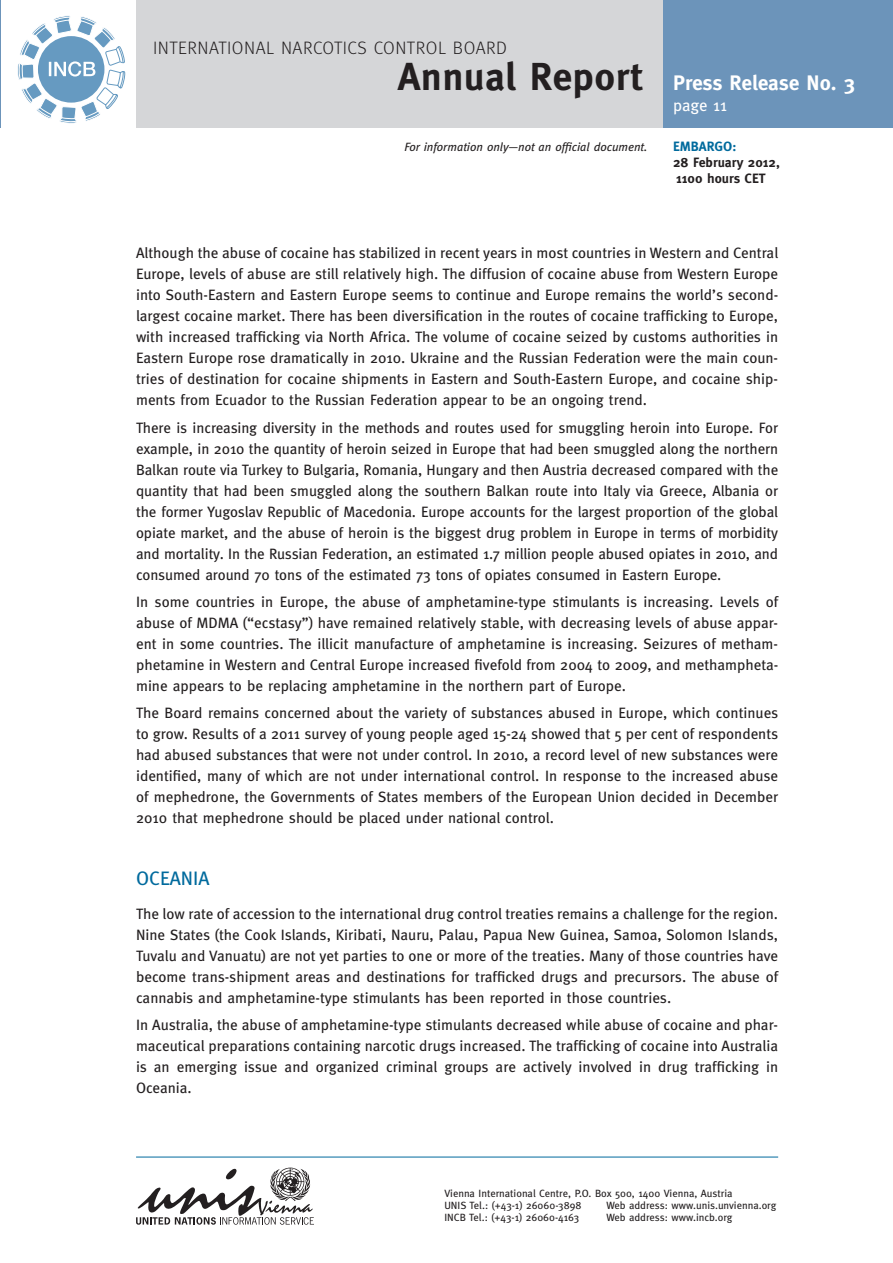
<style>
.page{position:relative;width:893px;height:1263px;background:#fff}
.page>*{position:absolute;margin:0;border:0;box-sizing:border-box;transform-origin:0 0}
.t1{font:700 39px "Meta";letter-spacing:.01em;color:#231f20}
.t2{font:700 21px "Meta";letter-spacing:-.005em;color:#fff}
.t3{font:19.5px "Meta";color:#006a9d}
.t4{font:300 18px "Meta OT";letter-spacing:.03em;color:#231f20}
.t5{font:16.5px "Meta";letter-spacing:-.005em;color:#fff}
.t6{font:15px/21px "Meta";color:#231f20;text-align:justify}
.t7{font:700 13.5px/16.2px "Meta";color:#231f20}
.t8{font:700 13.5px "Meta";color:#006a9d}
.t9{font:italic 12px "Meta";color:#231f20}
.t10{font:10.5px/12px "Meta";color:#231f20}
</style>
<div class="page">
<div style="left:136px;top:0;width:757px;height:128px;background:#d5d6d8"></div>
<div style="left:663px;top:0;width:230px;height:128px;background:#6c94ba"></div>
<svg style="left:18px;top:16px;width:107px;height:107px"></svg>
<hr style="left:136px;top:1157px;width:642px;height:1px;background:#006a9d">
<svg style="left:136px;top:1167px;width:178px;height:58px"></svg>
<p class="t4" style="left:153px;top:37px;width:355px">INTERNATIONAL NARCOTICS CONTROL BOARD</p>
<h1 class="t1" style="left:398px;top:54px;width:247px">Annual Report</h1>
<h2 class="t2" style="left:673px;top:71px;width:183px">Press Release No. 3</h2>
<p class="t5" style="left:673px;top:96px;width:55px">page 11</p>
<p class="t9" style="left:404px;top:139px;width:245px">For information only—not an official document.</p>
<p class="t8" style="left:673px;top:138px;width:65px">EMBARGO:</p>
<p class="t7" style="left:673px;top:154px;width:108px">28 February 2012,<br>1100 hours CET</p>
<p class="t6" style="left:136px;top:242px;width:644px">Although the abuse of cocaine has stabilized in recent years in most countries in Western and Central Europe, levels of abuse are still relatively high. The diffusion of cocaine abuse from Western Europe into South-Eastern and Eastern Europe seems to continue and Europe remains the world’s second&shy;largest cocaine market. There has been diversification in the routes of cocaine trafficking to Europe, with increased trafficking via North Africa. The volume of cocaine seized by customs authorities in Eastern Europe rose dramatically in 2010. Ukraine and the Russian Federation were the main coun&shy;tries of destination for cocaine shipments in Eastern and South-Eastern Europe, and cocaine ship&shy;ments from Ecuador to the Russian Federation appear to be an ongoing trend.</p>
<p class="t6" style="left:136px;top:417px;width:644px">There is increasing diversity in the methods and routes used for smuggling heroin into Europe. For example, in 2010 the quantity of heroin seized in Europe that had been smuggled along the northern Balkan route via Turkey to Bulgaria, Romania, Hungary and then Austria decreased compared with the quantity that had been smuggled along the southern Balkan route into Italy via Greece, Albania or the former Yugoslav Republic of Macedonia. Europe accounts for the largest proportion of the global opiate market, and the abuse of heroin is the biggest drug problem in Europe in terms of morbidity and mortality. In the Russian Federation, an estimated 1.7 million people abused opiates in 2010, and consumed around 70 tons of the estimated 73 tons of opiates consumed in Eastern Europe.</p>
<p class="t6" style="left:136px;top:591px;width:644px">In some countries in Europe, the abuse of amphetamine-type stimulants is increasing. Levels of abuse of MDMA (“ecstasy”) have remained relatively stable, with decreasing levels of abuse appar&shy;ent in some countries. The illicit manufacture of amphetamine is increasing. Seizures of metham&shy;phetamine in Western and Central Europe increased fivefold from 2004 to 2009, and methampheta&shy;mine appears to be replacing amphetamine in the northern part of Europe.</p>
<p class="t6" style="left:136px;top:702px;width:644px">The Board remains concerned about the variety of substances abused in Europe, which continues to grow. Results of a 2011 survey of young people aged 15-24 showed that 5 per cent of respondents had abused substances that were not under control. In 2010, a record level of new substances were identified, many of which are not under international control. In response to the increased abuse of mephedrone, the Governments of States members of the European Union decided in December 2010 that mephedrone should be placed under national control.</p>
<h3 class="t3" style="left:136px;top:866px;width:24px">Oceania</h3>
<p class="t6" style="left:136px;top:903px;width:644px">The low rate of accession to the international drug control treaties remains a challenge for the region.<br>Nine States (the Cook Islands, Kiribati, Nauru, Palau, Papua New Guinea, Samoa, Solomon Islands, Tuvalu and Vanuatu) are not yet parties to one or more of the treaties. Many of those countries have become trans-shipment areas and destinations for trafficked drugs and precursors. The abuse of cannabis and amphetamine-type stimulants has been reported in those countries.</p>
<p class="t6" style="left:136px;top:1014px;width:644px">In Australia, the abuse of amphetamine-type stimulants decreased while abuse of cocaine and phar&shy;maceutical preparations containing narcotic drugs increased. The trafficking of cocaine into Australia is an emerging issue and organized criminal groups are actively involved in drug trafficking in Oceania.</p>
<p class="t10" style="left:444px;top:1187px;width:290px">Vienna International Centre, P.O. Box 500, 1400 Vienna, Austria<br>UNIS Tel.: (+43-1) 26060-3898</p>
<p class="t10" style="left:606px;top:1199px;width:171px">Web address: www.unis.unvienna.org</p>
<p class="t10" style="left:444px;top:1211px;width:136px">INCB Tel.: (+43-1) 26060-4163</p>
<p class="t10" style="left:606px;top:1211px;width:128px">Web address: www.incb.org</p>
</div>
